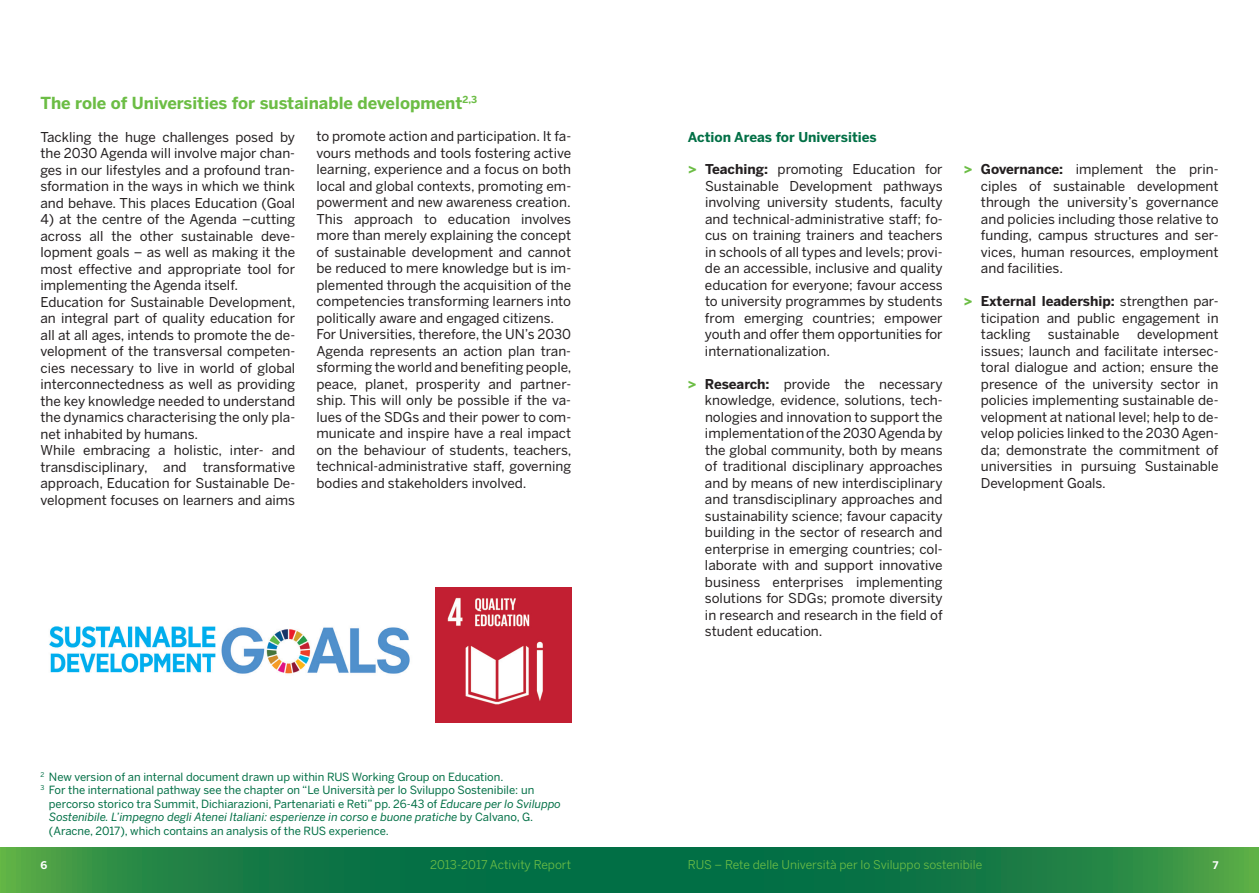
<style>
.page{position:relative;width:1259px;height:893px;background:#fff}
.page>*{position:absolute;margin:0;border:0;box-sizing:border-box;transform-origin:0 0}
.t1{font:700 16.5px "Benton Sans";color:#6cbd45}
.t2{font:13.5px/16.5px "Benton Sans";color:#231f20;text-align:justify}
.t3{font:700 13.5px "Benton Sans";color:#016f45}
.t4{font:12px "Benton Sans";color:#6cbd45}
.t5{font:11.25px "Benton Sans";color:#016f45}
.t6{font:italic 11.25px "Benton Sans";color:#016f45}
.t7{font:700 10.5px "Benton Sans";color:#fff}
.s1{font-style:italic}
.s2{font-style:normal}
.s3{font-weight:900;color:#6cbd45}
.s4{font-weight:700}
</style>
<div class="page">
<svg style="left:0;top:847px;width:1259px;height:46px;background:#187d45"></svg>
<img style="left:49px;top:626px;width:361px;height:48px">
<img style="left:436px;top:587px;width:135px;height:135px">
<p class="t1" style="left:40px;top:93px;width:438px">The role of Universities for sustainable development<sup>2,3</sup></p>
<p class="t2" style="left:40px;top:128px;width:256px">Tackling the huge challenges posed by the 2030 Agenda will involve major chan&shy;ges in our lifestyles and a profound tran&shy;sformation in the ways in which we think and behave. This places Education (Goal</p>
<p class="t2" style="left:40px;top:211px;width:257px;text-align:left">4) at the centre of the Agenda –cutting across all the other sustainable deve&shy;lopment goals – as well as making it the most effective and appropriate tool for implementing the Agenda itself.<br>Education for Sustainable Development, an integral part of quality education for all at all ages, intends to promote the de&shy;velopment of the transversal competen&shy;cies necessary to live in world of global interconnectedness as well as providing the key knowledge needed to understand the dynamics characterising the only pla&shy;net inhabited by humans.<br>While embracing a holistic, inter- and transdisciplinary, and transformative approach, Education for Sustainable De&shy;velopment focuses on learners and aims</p>
<p class="t2" style="left:316px;top:128px;width:257px;text-align:left">to promote action and participation. It fa&shy;vours methods and tools fostering active learning, experience and a focus on both local and global contexts, promoting em&shy;powerment and new awareness creation.<br>This approach to education involves more than merely explaining the concept of sustainable development and cannot be reduced to mere knowledge but is im&shy;plemented through the acquisition of the competencies transforming learners into politically aware and engaged citizens.<br>For Universities, therefore, the UN’s 2030<br>Agenda represents an action plan tran&shy;sforming the world and benefiting people, peace, planet, prosperity and partner&shy;ship. This will only be possible if the va&shy;lues of the SDGs and their power to com&shy;municate and inspire have a real impact on the behaviour of students, teachers, technical-administrative staff, governing bodies and stakeholders involved.</p>
<p class="t5" style="left:40px;top:770px;width:464px"><sup>2</sup> New version of an internal document drawn up within RUS Working Group on Education.</p>
<p class="t5" style="left:40px;top:783px;width:495px"><sup>3</sup> For the international pathway see the chapter on “Le Università per lo Sviluppo Sostenibile: un</p>
<p class="t5" style="left:49px;top:797px;width:513px">percorso storico tra Summit, Dichiarazioni, Partenariati e Reti” pp. 26-43 of <span class="s1">Educare per lo Sviluppo</span></p>
<p class="t6" style="left:49px;top:810px;width:486px">Sostenibile. L’impegno degli Atenei Italiani: esperienze in corso e buone pratiche <span class="s2">by Calvano, G.</span></p>
<p class="t5" style="left:49px;top:824px;width:341px">(Aracne, 2017), which contains an analysis of the RUS experience.</p>
<p class="t3" style="left:688px;top:129px;width:190px">Action Areas for Universities</p>
<p class="t2" style="left:705px;top:161px;width:239px;text-indent:-17px"><span class="s3">&gt;</span> <span class="s4">Teaching:</span> promoting Education for Sustainable Development pathways involving university students, faculty and technical-administrative staff; fo&shy;cus on training trainers and teachers in schools of all types and levels; provi&shy;de an accessible, inclusive and quality education for everyone; favour access to university programmes by students from emerging countries; empower youth and offer them opportunities for internationalization.</p>
<p class="t2" style="left:705px;top:376px;width:239px;text-indent:-17px"><span class="s3">&gt;</span> <span class="s4">Research:</span> provide the necessary knowledge, evidence, solutions, tech&shy;nologies and innovation to support the implementationofthe2030Agendaby the global community, both by means of traditional disciplinary approaches and by means of new interdisciplinary and transdisciplinary approaches and sustainability science; favour capacity building in the sector of research and enterprise in emerging countries; col&shy;laborate with and support innovative business enterprises implementing solutions for SDGs; promote diversity in research and research in the field of student education.</p>
<p class="t2" style="left:981px;top:161px;width:239px;text-indent:-17px"><span class="s3">&gt;</span> <span class="s4">Governance:</span> implement the prin&shy;ciples of sustainable development through the university’s governance and policies including those relative to funding, campus structures and ser&shy;vices, human resources, employment and facilities.</p>
<p class="t2" style="left:981px;top:293px;width:239px;text-indent:-17px"><span class="s3">&gt;</span> <span class="s4">External leadership:</span> strengthen par&shy;ticipation and public engagement in tackling</p>
<p class="t2" style="left:981px;top:326px;width:239px;text-indent:156px">development issues; launch and facilitate intersec&shy;toral dialogue and action; ensure the presence of the university sector in policies implementing sustainable de&shy;velopment at national level; help to de&shy;velop policies linked to the 2030 Agen&shy;da; demonstrate the commitment of universities in pursuing Sustainable Development Goals.</p>
<p class="t2" style="left:1047px;top:326px;width:73px">sustainable</p>
<p class="t7" style="left:40px;top:859px;width:8px">6</p>
<p class="t4" style="left:430px;top:858px;width:142px">2013-2017 Activity Report</p>
<p class="t4" style="left:688px;top:858px;width:296px">RUS – Rete delle Università per lo Sviluppo sostenibile</p>
<p class="t7" style="left:1213px;top:859px;width:7px">7</p>
</div>
